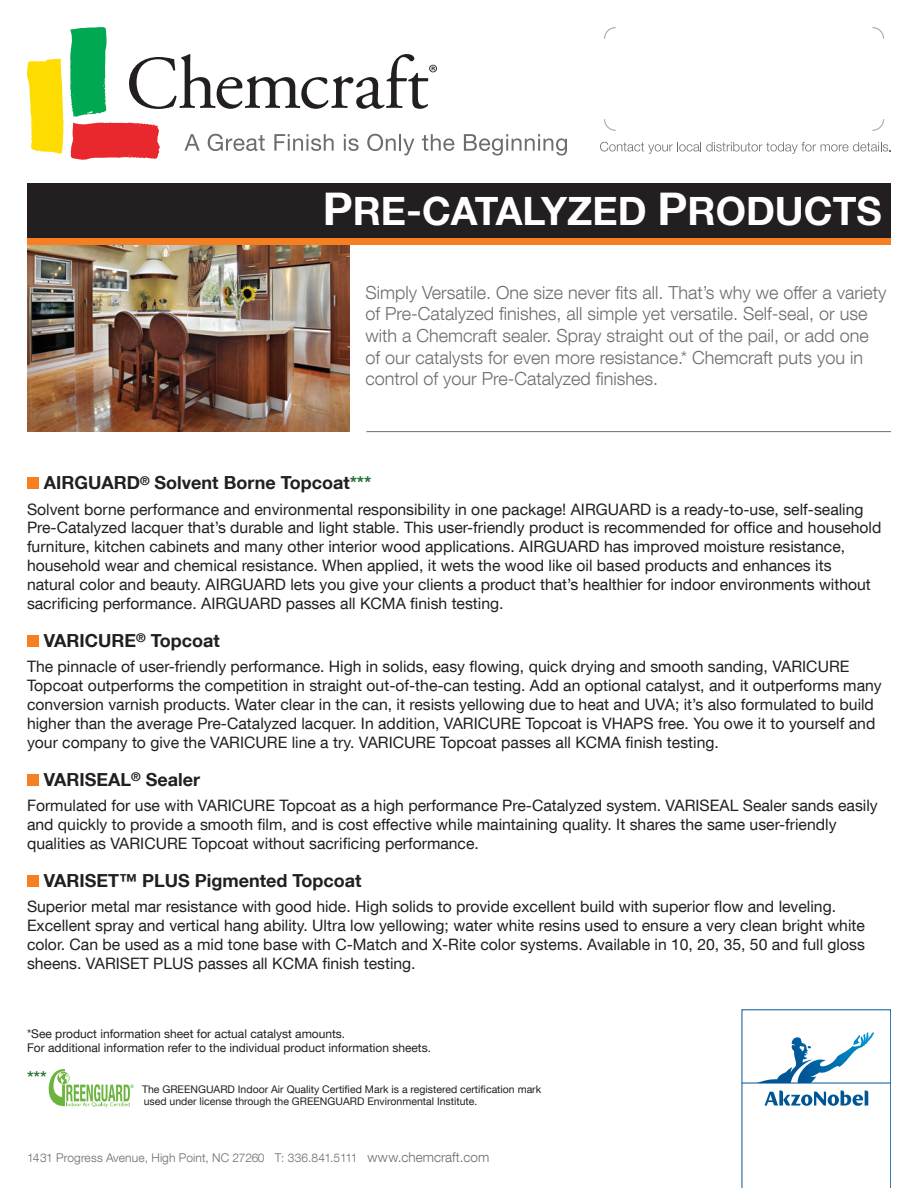
<style>
.page{position:relative;width:918px;height:1188px;background:#fff}
.page>*{position:absolute;margin:0;border:0;box-sizing:border-box;transform-origin:0 0}
.t1{font:700 39px "Helvetica Neue LT Com";color:#fff}
.Intro{font:300 18px/21.6px "Helvetica Neue LT Com";color:#6c6d70}
.t2{font:700 18px "Helvetica Neue LT Com";color:#231f20}
.Small_copy{font:500 18px "Helvetica Neue LT Com";color:#267434}
.Paragraph_-_Body{font:15.75px/18.9px "Helvetica Neue LT Com";color:#231f20}
.Small_copy-2{font:12px "Helvetica Neue LT Com";color:#231f20}
.Paragraph_-_Body-2{font:300 12px "Helvetica Neue LT Com";color:#6c6d70}
.Small_copy-3{font:10.5px "Helvetica Neue LT Com";color:#231f20}
.s1{font-size:45px}
.s2{color:#267434}
.s3{font-size:13.5px}
</style>
<div class="page">
<img style="left:27px;top:245px;width:323px;height:187px">
<svg style="left:742px;top:1010px;width:149px;height:178px"></svg>
<hr style="left:742px;top:1083px;width:149px;height:1px;background:#005595">
<div style="left:27px;top:231px;width:864px;height:14px;background:#f57f21"></div>
<svg style="left:600px;top:142px;width:291px;height:12px"></svg>
<svg style="left:604px;top:27px;width:280px;height:104px"></svg>
<div style="left:27px;top:183px;width:864px;height:54px;background:#231f20"></div>
<svg style="left:464px;top:134px;width:103px;height:21px"></svg>
<svg style="left:27px;top:27px;width:427px;height:133px"></svg>
<hr style="left:366px;top:431px;width:525px;height:1px;background:#6c6d70">
<div style="left:27px;top:478px;width:11px;height:11px;background:#f57f21"></div>
<div style="left:27px;top:635px;width:11px;height:11px;background:#f57f21"></div>
<div style="left:27px;top:774px;width:11px;height:11px;background:#f57f21"></div>
<div style="left:27px;top:875px;width:11px;height:11px;background:#f57f21"></div>
<svg style="left:49px;top:1069px;width:85px;height:38px"></svg>
<p class="t1" style="left:323px;top:187px;width:561px"><span class="s1">P</span>RE-CATALYZED <span class="s1">P</span>RODUCTS</p>
<p class="Intro" style="left:365px;top:281px;width:523px">Simply Versatile. One size never fits all. That’s why we offer a variety of Pre-Catalyzed finishes, all simple yet versatile. Self-seal, or use with a Chemcraft sealer. Spray straight out of the pail, or add one of our catalysts for even more resistance.* Chemcraft puts you in control of your Pre-Catalyzed finishes.</p>
<p class="t2" style="left:44px;top:471px;width:329px">AIRGUARD<sup>®</sup> Solvent Borne Topcoat<span class="s2">***</span></p>
<p class="Paragraph_-_Body" style="left:27px;top:499px;width:856px">Solvent borne performance and environmental responsibility in one package! AIRGUARD is a ready-to-use, self-sealing Pre-Catalyzed lacquer that’s durable and light stable. This user-friendly product is recommended for office and household furniture, kitchen cabinets and many other interior wood applications. AIRGUARD has improved moisture resistance, household wear and chemical resistance. When applied, it wets the wood like oil based products and enhances its natural color and beauty. AIRGUARD lets you give your clients a product that’s healthier for indoor environments without sacrificing performance. AIRGUARD passes all KCMA finish testing.</p>
<p class="t2" style="left:44px;top:629px;width:178px">VARICURE<sup>®</sup> Topcoat</p>
<p class="Paragraph_-_Body" style="left:27px;top:657px;width:856px">The pinnacle of user-friendly performance. High in solids, easy flowing, quick drying and smooth sanding, VARICURE Topcoat outperforms the competition in straight out-of-the-can testing. Add an optional catalyst, and it outperforms many conversion varnish products. Water clear in the can, it resists yellowing due to heat and UVA; it’s also formulated to build higher than the average Pre-Catalyzed lacquer. In addition, VARICURE Topcoat is VHAPS free. You owe it to yourself and your company to give the VARICURE line a try. VARICURE Topcoat passes all KCMA finish testing.</p>
<p class="t2" style="left:44px;top:768px;width:158px">VARISEAL<sup>®</sup> Sealer</p>
<p class="Paragraph_-_Body" style="left:27px;top:796px;width:852px">Formulated for use with VARICURE Topcoat as a high performance Pre-Catalyzed system. VARISEAL Sealer sands easily and quickly to provide a smooth film, and is cost effective while maintaining quality. It shares the same user-friendly qualities as VARICURE Topcoat without sacrificing performance.</p>
<p class="t2" style="left:44px;top:869px;width:319px">VARISET™ PLUS Pigmented Topcoat</p>
<p class="Paragraph_-_Body" style="left:27px;top:897px;width:839px">Superior metal mar resistance with good hide. High solids to provide excellent build with superior flow and leveling.<br>Excellent spray and vertical hang ability. Ultra low yellowing; water white resins used to ensure a very clean bright white color. Can be used as a mid tone base with C-Match and X-Rite color systems. Available in 10, 20, 35, 50 and full gloss sheens. VARISET PLUS passes all KCMA finish testing.</p>
<p class="Small_copy-2" style="left:27px;top:1026px;width:320px">*See product information sheet for actual catalyst amounts.</p>
<p class="Small_copy-2" style="left:27px;top:1040px;width:406px">For additional information refer to the individual product information sheets.</p>
<p class="Small_copy" style="left:27px;top:1066px;width:21px">***</p>
<p class="Small_copy-3" style="left:142px;top:1082px;width:401px">The GREENGUARD Indoor Air Quality Certified Mark is a registered certification mark</p>
<p class="Small_copy-3" style="left:144px;top:1095px;width:335px">used under license through the GREENGUARD Environmental Institute.</p>
<p class="Paragraph_-_Body-2" style="left:27px;top:1150px;width:464px">1431 Progress Avenue, High Point, NC 27260 T: 336.841.5111 <span class="s3">www.chemcraft.com</span></p>
</div>
